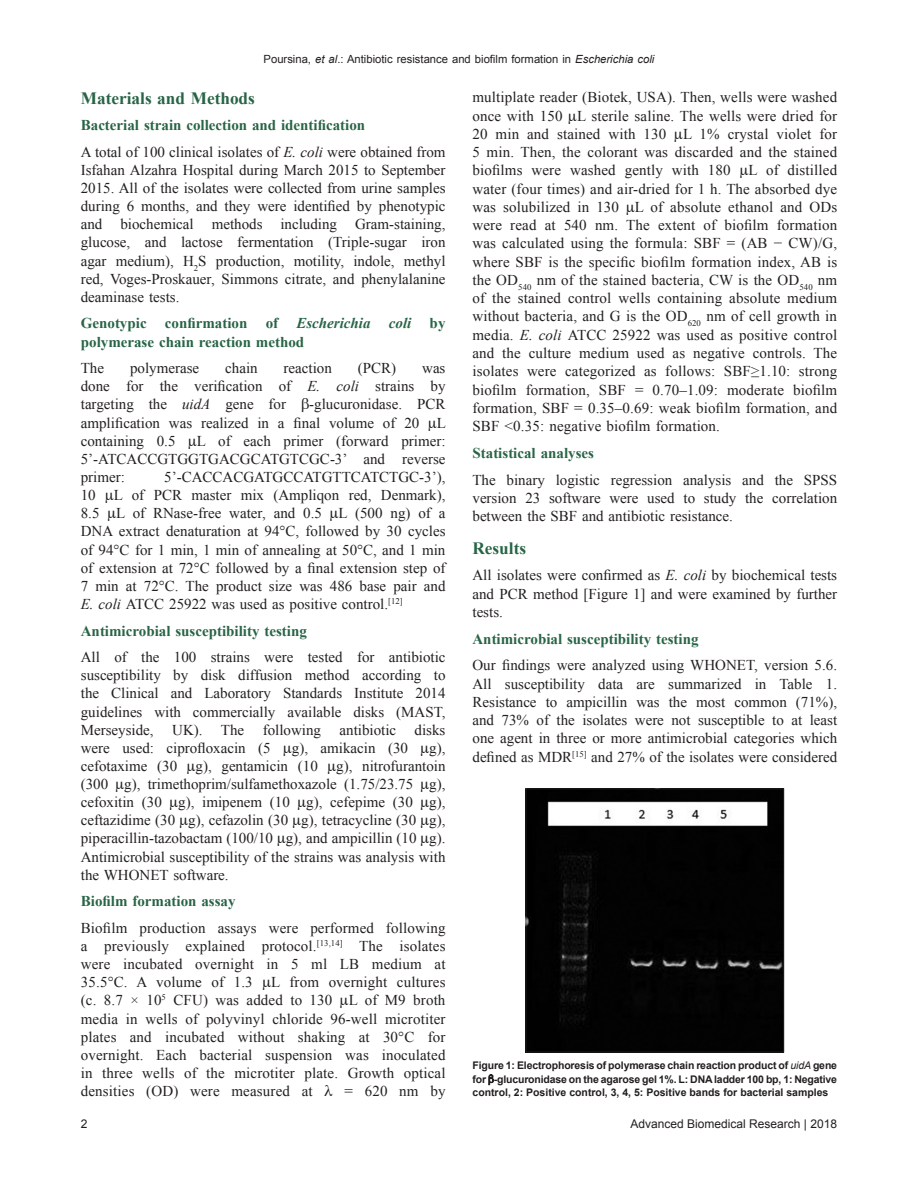
<style>
.page{position:relative;width:918px;height:1188px;background:#fff}
.page>*{position:absolute;margin:0;border:0;box-sizing:border-box;transform-origin:0 0}
.t1{font:700 17.25px "Times New Roman";color:#286446}
.TX{font:15px/18.1px "Times New Roman";color:#231f20;text-align:justify}
.t2{font:700 15px/18.1px "Times New Roman";color:#286446}
.t3{font:12px "Arial";color:#231f20}
.t4{font:11.25px "Arial";color:#231f20}
.FGC{font:700 10.5px/13.6px "Arial";color:#231f20;text-align:justify}
.s1{font-style:italic}
.s2{font-weight:400;font-style:italic}
</style>
<div class="page">
<img style="left:528px;top:791px;width:254px;height:259px">
<div style="left:526px;top:789px;width:258px;height:263px;border:1px solid #231f20"></div>
<svg style="left:488px;top:1074px;width:6px;height:11px"></svg>
<p class="t4" style="left:264px;top:51px;width:392px">Poursina, <span class="s1">et al</span>.: Antibiotic resistance and biofilm formation in <span class="s1">Escherichia coli</span></p>
<h1 class="t1" style="left:81px;top:85px;width:176px">Materials and Methods</h1>
<h2 class="t2" style="left:81px;top:116px;width:286px">Bacterial strain collection and identification</h2>
<p class="TX" style="left:81px;top:142px;width:366px">A total of 100 clinical isolates of <span class="s1">E. coli</span> were obtained from Isfahan Alzahra Hospital during March 2015 to September 2015. All of the isolates were collected from urine samples during 6 months, and they were identified by phenotypic and biochemical methods including Gram‑staining, glucose, and lactose fermentation (Triple‑sugar iron agar medium), H<sub>2</sub>S production, motility, indole, methyl red, Voges‑Proskauer, Simmons citrate, and phenylalanine deaminase tests.</p>
<h2 class="t2" style="left:81px;top:314px;width:366px">Genotypic confirmation of <span class="s1">Escherichia coli</span> by polymerase chain reaction method</h2>
<p class="TX" style="left:81px;top:359px;width:25px">The</p>
<p class="TX" style="left:130px;top:359px;width:71px">polymerase</p>
<p class="TX" style="left:225px;top:359px;width:34px">chain</p>
<p class="TX" style="left:284px;top:359px;width:50px">reaction</p>
<p class="TX" style="left:358px;top:359px;width:40px">(PCR)</p>
<p class="TX" style="left:81px;top:359px;width:366px;text-indent:341px">was done for the verification of <span class="s1">E. coli</span> strains by targeting the <span class="s1">uidA</span> gene for</p>
<p class="TX" style="left:81px;top:395px;width:367px;text-indent:228px">‑glucuronidase. PCR amplification was realized in a final volume of 20 L containing 0.5</p>
<p class="TX" style="left:81px;top:431px;width:366px;text-indent:116px">L of each primer (forward primer:<br>5’‑ATCACCGTGGTGACGCATGTCGC‑3’ and reverse primer:</p>
<p class="TX" style="left:81px;top:467px;width:366px;text-indent:83px">5’‑CACCACGATGCCATGTTCATCTGC‑3’), 10 L of PCR master mix (Ampliqon red, Denmark), 8.5 L of RNase‑free water, and 0.5 L (500 ng) of a DNA extract denaturation at 94°C, followed by 30 cycles of 94°C for 1 min, 1 min of annealing at 50°C, and 1 min of extension at 72°C followed by a final extension step of 7 min at 72°C. The product size was 486 base pair and <span class="s1">E. coli</span> ATCC 25922 was used as positive control.<sup>[12]</sup></p>
<h2 class="t2" style="left:81px;top:621px;width:228px">Antimicrobial susceptibility testing</h2>
<p class="TX" style="left:81px;top:648px;width:366px">All of the 100 strains were tested for antibiotic susceptibility by disk diffusion method according to the Clinical and Laboratory Standards Institute 2014 guidelines with commercially available disks (MAST, Merseyside, UK). The following antibiotic disks were used: ciprofloxacin (5</p>
<p class="TX" style="left:292px;top:738px;width:118px">g), amikacin (30</p>
<p class="TX" style="left:81px;top:738px;width:366px;text-indent:348px">g), cefotaxime (30 g), gentamicin (10 g), nitrofurantoin (300 g), trimethoprim/sulfamethoxazole (1.75/23.75 g), cefoxitin (30 g), imipenem (10 g), cefepime (30 g), ceftazidime (30 g), cefazolin (30 g), tetracycline (30 g), piperacillin‑tazobactam (100/10 g), and ampicillin (10 g).<br>Antimicrobial susceptibility of the strains was analysis with the WHONET software.</p>
<h2 class="t2" style="left:81px;top:892px;width:156px">Biofilm formation assay</h2>
<p class="TX" style="left:81px;top:918px;width:366px">Biofilm production assays were performed following a previously explained protocol.<sup>[13,14]</sup> The isolates were incubated overnight in 5 ml LB medium at 35.5°C. A volume of 1.3 L from overnight cultures (c. 8.7 × 10<sup>5</sup> CFU) was added to 130 L of M9 broth media in wells of polyvinyl chloride 96‑well microtiter plates and incubated without shaking at 30°C for overnight. Each bacterial suspension was inoculated in three wells of the microtiter plate. Growth optical densities (OD) were measured at</p>
<p class="TX" style="left:345px;top:1082px;width:103px">= 620 nm by</p>
<p class="TX" style="left:472px;top:88px;width:366px">multiplate reader (Biotek, USA). Then, wells were washed once with 150 L sterile saline. The wells were dried for 20 min and stained with 130 L 1% crystal violet for 5 min. Then, the colorant was discarded and the stained biofilms were washed gently with 180 L of distilled water (four times) and air‑dried for 1 h. The absorbed dye was solubilized in 130 L of absolute ethanol and ODs were read at 540 nm. The extent of biofilm formation was calculated using the formula: SBF = (AB − CW)/G, where SBF is the specific biofilm formation index, AB is the OD<sub>540</sub> nm of the stained bacteria, CW is the OD<sub>540</sub> nm of the stained control wells containing absolute medium without bacteria, and G is the OD<sub>620</sub> nm of cell growth in media. <span class="s1">E. coli</span> ATCC 25922 was used as positive control and the culture medium used as negative controls. The isolates were categorized as follows: SBF≥1.10: strong biofilm formation, SBF = 0.70–1.09: moderate biofilm formation, SBF = 0.35–0.69: weak biofilm formation, and SBF &lt;0.35: negative biofilm formation.</p>
<h2 class="t2" style="left:472px;top:443px;width:123px">Statistical analyses</h2>
<p class="TX" style="left:472px;top:470px;width:366px">The binary logistic regression analysis and the SPSS version 23 software were used to study the correlation between the SBF and antibiotic resistance.</p>
<h1 class="t1" style="left:472px;top:535px;width:55px">Results</h1>
<p class="TX" style="left:472px;top:566px;width:366px">All isolates were confirmed as <span class="s1">E. coli</span> by biochemical tests and PCR method [Figure 1] and were examined by further tests.</p>
<h2 class="t2" style="left:472px;top:629px;width:228px">Antimicrobial susceptibility testing</h2>
<p class="TX" style="left:472px;top:656px;width:366px">Our findings were analyzed using WHONET, version 5.6.<br>All susceptibility data are summarized in Table 1.<br>Resistance to ampicillin was the most common (71%), and 73% of the isolates were not susceptible to at least one agent in three or more antimicrobial categories which defined as MDR<sup>[15]</sup> and 27% of the isolates were considered</p>
<p class="FGC" style="left:472px;top:1058px;width:366px">Figure 1: Electrophoresis of polymerase chain reaction product of <span class="s2">uidA</span> gene for ‑glucuronidase on the agarose gel 1%. L: DNA ladder 100 bp, 1: Negative control, 2: Positive control, 3, 4, 5: Positive bands for bacterial samples</p>
<p class="t3" style="left:81px;top:1116px;width:8px">2</p>
<p class="t3" style="left:631px;top:1116px;width:208px">Advanced Biomedical Research | 2018</p>
</div>
